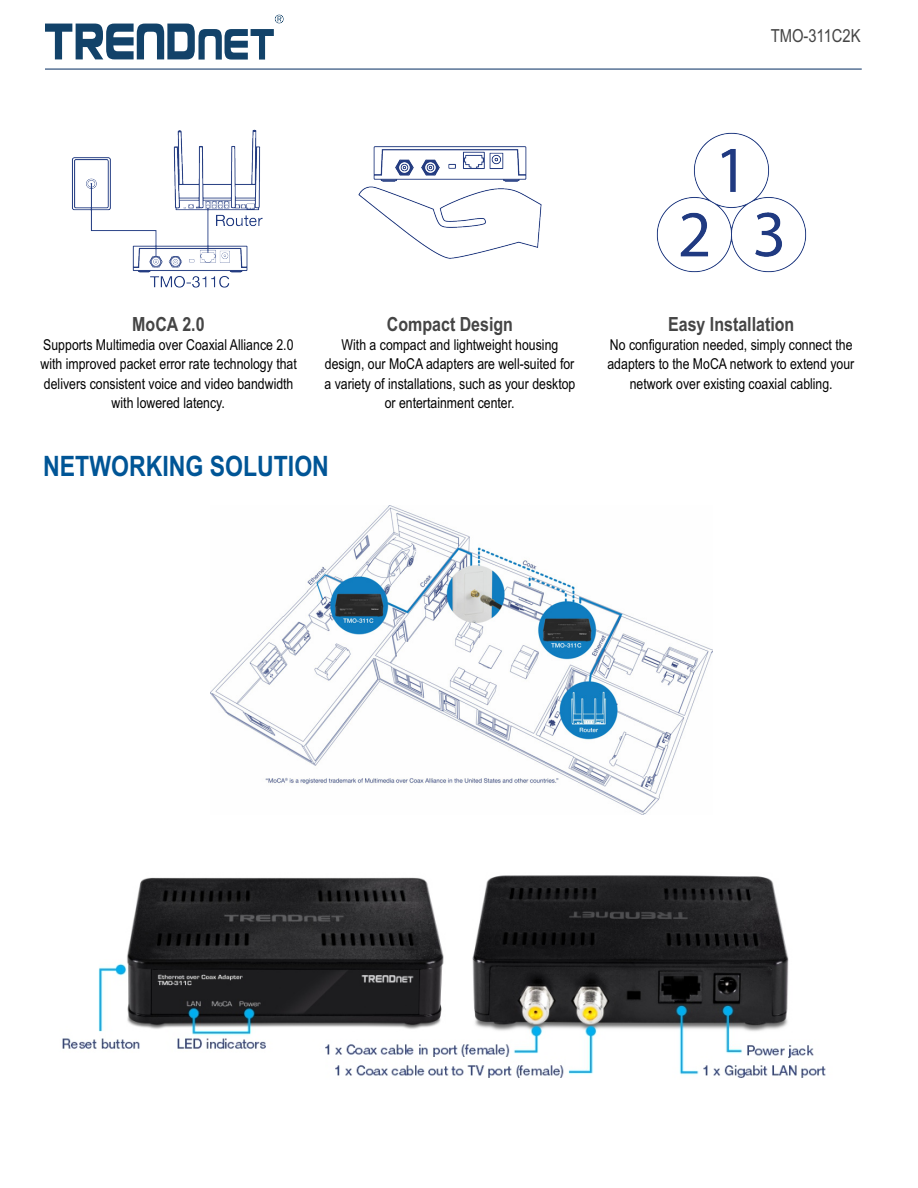
<style>
.page{position:relative;width:918px;height:1188px;background:#fff}
.page>*{position:absolute;margin:0;border:0;box-sizing:border-box;transform-origin:0 0}
.t1{font:700 28.2px "Arial Narrow";color:#005596}
.t2{font:700 19.5px "Arial Narrow";color:#454545}
.t3{font:18px "Arial Narrow";color:#454545}
.t4{font:15px/19.5px "Arial Narrow";color:#000;text-align:center}
</style>
<div class="page">
<img style="left:72px;top:129px;width:191px;height:159px">
<img style="left:358px;top:146px;width:184px;height:113px">
<img style="left:656px;top:132px;width:151px;height:141px">
<img style="left:210px;top:506px;width:502px;height:309px">
<img style="left:62px;top:875px;width:764px;height:203px">
<svg style="left:45px;top:15px;width:238px;height:45px"></svg>
<hr style="left:45px;top:68px;width:817px;height:2px;background:#32537e">
<p class="t3" style="left:771px;top:28px;width:91px">TMO-311C2K</p>
<h2 class="t2" style="left:132px;top:317px;width:74px">MoCA 2.0</h2>
<p class="t4" style="left:41px;top:336px;width:258px">Supports Multimedia over Coaxial Alliance 2.0 with improved packet error rate technology that delivers consistent voice and video bandwidth with lowered latency.</p>
<h2 class="t2" style="left:387px;top:317px;width:128px">Compact Design</h2>
<p class="t4" style="left:325px;top:336px;width:252px">With a compact and lightweight housing design, our MoCA adapters are well-suited for a variety of installations, such as your desktop or entertainment center.</p>
<h1 class="t1" style="left:43px;top:455px;width:287px">NETWORKING SOLUTION</h1>
<h2 class="t2" style="left:668px;top:317px;width:128px">Easy Installation</h2>
<p class="t4" style="left:607px;top:336px;width:248px">No configuration needed, simply connect the adapters to the MoCA network to extend your network over existing coaxial cabling.</p>
</div>
